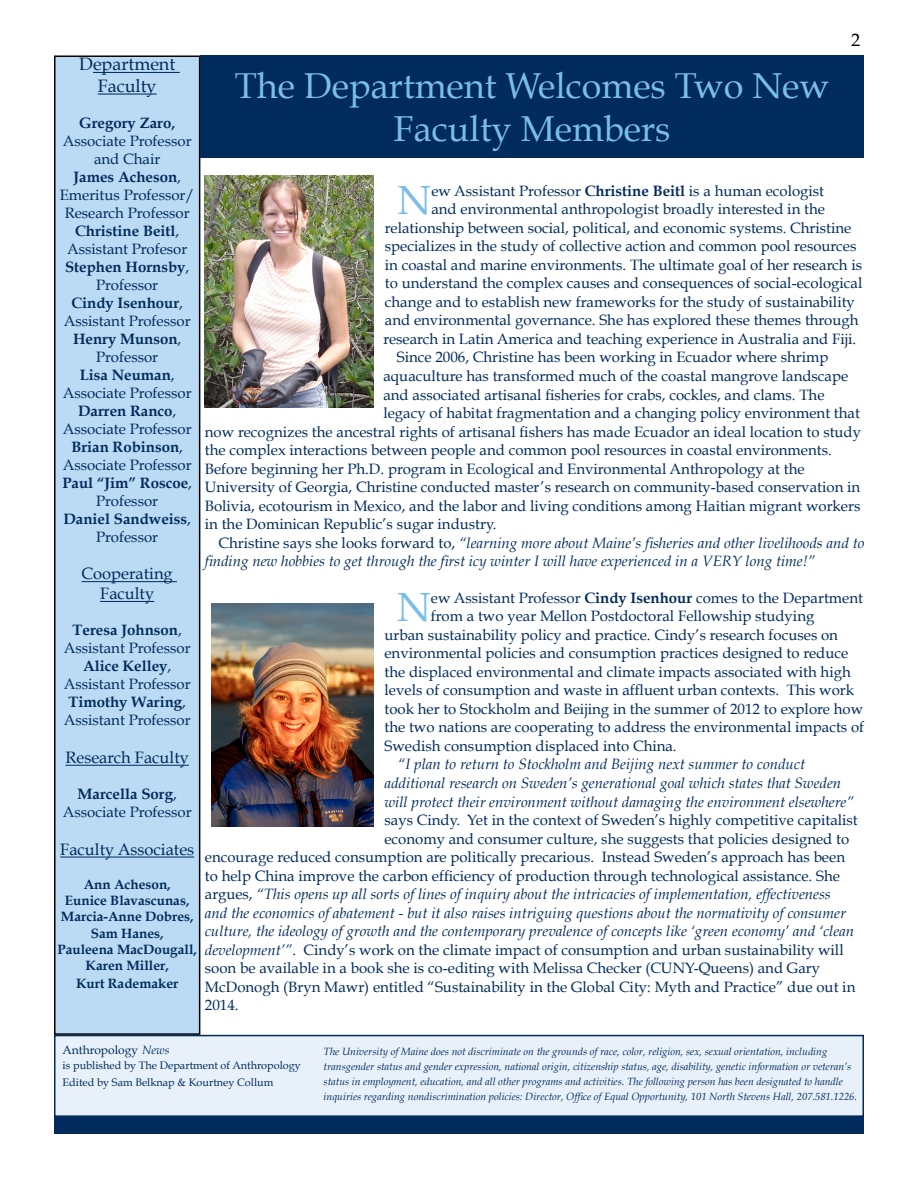
<style>
.page{position:relative;width:918px;height:1188px;background:#fff}
.page>*{position:absolute;margin:0;border:0;box-sizing:border-box;transform-origin:0 0}
.t1{font:40.8px "Book Antiqua";color:#79bde8}
.t2{font:36px/43.2px "Book Antiqua";color:#79bde8;text-align:center}
.t3{font:18px/21.6px "Book Antiqua";color:#002b5c;text-align:center}
.t4{font:18px "Book Antiqua";color:#000}
.t5{font:16.5px/19.8px "Book Antiqua";color:#002b5c;text-align:center}
.t6{font:15px/18px "Book Antiqua";color:#002b5c;text-align:center}
.t7{font:italic 15px/18.5px "Book Antiqua";color:#002b5c}
.t8{font:700 15px "Book Antiqua";color:#002b5c}
.t9{font:700 13.5px/16.2px "Book Antiqua";color:#002b5c;text-align:center}
.t10{font:12px "Book Antiqua";color:#002b5c}
.t11{font:10.8px/16.5px "Book Antiqua";color:#002b5c}
.t12{font:italic 10.5px/15px "Book Antiqua";color:#002b5c}
.s1{font-weight:700}
.s2{font-style:normal}
.s3{font-style:italic}
</style>
<div class="page">
<div style="left:54px;top:1035px;width:810px;height:82px;background:#e8f1fa;border:2px solid #002b5c"></div>
<div style="left:54px;top:1117px;width:810px;height:17px;background:#002b5c"></div>
<div style="left:55px;top:56px;width:145px;height:978px;background:#bbdaf3"></div>
<hr style="left:93px;top:72px;width:87px;height:1px;background:#002b5c">
<hr style="left:98px;top:94px;width:59px;height:1px;background:#002b5c">
<hr style="left:82px;top:581px;width:95px;height:1px;background:#002b5c">
<hr style="left:100px;top:601px;width:54px;height:1px;background:#002b5c">
<hr style="left:65px;top:765px;width:124px;height:1px;background:#002b5c">
<hr style="left:60px;top:857px;width:134px;height:1px;background:#002b5c">
<div style="left:54px;top:56px;width:146px;height:979px;border:2px solid #000"></div>
<img style="left:205px;top:175px;width:169px;height:232px">
<img style="left:212px;top:604px;width:162px;height:222px">
<div style="left:200px;top:56px;width:664px;height:102px;background:#002b5c"></div>
<p class="t4" style="left:851px;top:28px;width:10px">2</p>
<p class="t3" style="left:79px;top:53px;width:98px">Department<br>Faculty</p>
<p class="t8" style="left:79px;top:114px;width:97px">Gregory Zaro,</p>
<p class="t6" style="left:60px;top:132px;width:136px">Associate Professor and Chair<br><span class="s1">James Acheson</span>,<br>Emeritus Professor/<br>Research Professor<br><span class="s1">Christine Beitl</span>,<br>Assistant Profesor<br><span class="s1">Stephen Hornsby</span>,<br>Professor<br><span class="s1">Cindy Isenhour</span>,<br>Assistant Professor<br><span class="s1">Henry Munson</span>,<br>Professor<br><span class="s1">Lisa Neuman</span>,<br>Associate Professor<br><span class="s1">Darren Ranco</span>,<br>Associate Professor<br><span class="s1">Brian Robinson</span>,<br>Associate Professor<br><span class="s1">Paul “Jim” Roscoe</span>,<br>Professor<br><span class="s1">Daniel Sandweiss</span>,<br>Professor</p>
<p class="t5" style="left:82px;top:564px;width:93px">Cooperating<br>Faculty</p>
<p class="t6" style="left:64px;top:621px;width:128px"><span class="s1">Teresa Johnson</span>,<br>Assistant Professor<br><span class="s1">Alice Kelley</span>,<br>Assistant Professor<br><span class="s1">Timothy Waring</span>,<br>Assistant Professor</p>
<p class="t5" style="left:65px;top:748px;width:125px">Research Faculty</p>
<p class="t6" style="left:63px;top:785px;width:130px"><span class="s1">Marcella Sorg</span>,<br>Associate Professor</p>
<p class="t5" style="left:60px;top:839px;width:136px">Faculty Associates</p>
<p class="t9" style="left:57px;top:877px;width:141px">Ann Acheson,<br>Eunice Blavascunas,<br>Marcia-Anne Dobres,<br>Sam Hanes,<br>Pauleena MacDougall,<br>Karen Miller,</p>
<p class="t9" style="left:76px;top:976px;width:104px">Kurt Rademaker</p>
<h2 class="t2" style="left:235px;top:64px;width:596px">The Department Welcomes Two New<br>Faculty Members</h2>
<h1 class="t1" style="left:398px;top:175px;width:35px">N</h1>
<p class="t6" style="left:431px;top:182px;width:394px">ew Assistant Professor <span class="s1">Christine Beitl</span> is a human ecologist</p>
<p class="t6" style="left:431px;top:200px;width:395px">and environmental anthropologist broadly interested in the</p>
<p class="t6" style="left:385px;top:219px;width:468px">relationship between social, political, and economic systems. Christine</p>
<p class="t6" style="left:385px;top:237px;width:473px">specializes in the study of collective action and common pool resources</p>
<p class="t6" style="left:385px;top:256px;width:479px">in coastal and marine environments. The ultimate goal of her research is</p>
<p class="t6" style="left:385px;top:274px;width:479px">to understand the complex causes and consequences of social-ecological</p>
<p class="t6" style="left:385px;top:293px;width:472px">change and to establish new frameworks for the study of sustainability</p>
<p class="t6" style="left:385px;top:311px;width:475px">and environmental governance. She has explored these themes through</p>
<p class="t6" style="left:383px;top:330px;width:475px">research in Latin America and teaching experience in Australia and Fiji.</p>
<p class="t6" style="left:397px;top:348px;width:433px">Since 2006, Christine has been working in Ecuador where shrimp</p>
<p class="t6" style="left:383px;top:367px;width:466px">aquaculture has transformed much of the coastal mangrove landscape</p>
<p class="t6" style="left:383px;top:385px;width:443px">and associated artisanal fisheries for crabs, cockles, and clams. The</p>
<p class="t6" style="left:383px;top:404px;width:478px">legacy of habitat fragmentation and a changing policy environment that</p>
<p class="t6" style="left:205px;top:422px;width:658px">now recognizes the ancestral rights of artisanal fishers has made Ecuador an ideal location to study</p>
<p class="t6" style="left:205px;top:441px;width:628px">the complex interactions between people and common pool resources in coastal environments.</p>
<p class="t6" style="left:205px;top:460px;width:601px">Before beginning her Ph.D. program in Ecological and Environmental Anthropology at the</p>
<p class="t6" style="left:205px;top:478px;width:657px">University of Georgia, Christine conducted master’s research on community-based conservation in</p>
<p class="t6" style="left:205px;top:497px;width:657px">Bolivia, ecotourism in Mexico, and the labor and living conditions among Haitian migrant workers</p>
<p class="t6" style="left:205px;top:515px;width:293px">in the Dominican Republic’s sugar industry.</p>
<p class="t7" style="left:218px;top:534px;width:648px"><span class="s2">Christine says she looks forward to,</span> “learning more about Maine’s fisheries and other livelihoods and to</p>
<p class="t7" style="left:205px;top:552px;width:612px">finding new hobbies to get through the first icy winter I will have experienced in a VERY long time!”</p>
<h1 class="t1" style="left:397px;top:582px;width:35px">N</h1>
<p class="t6" style="left:431px;top:589px;width:434px">ew Assistant Professor <span class="s1">Cindy Isenhour</span> comes to the Department</p>
<p class="t6" style="left:431px;top:607px;width:385px">from a two year Mellon Postdoctoral Fellowship studying</p>
<p class="t6" style="left:384px;top:626px;width:455px">urban sustainability policy and practice. Cindy’s research focuses on</p>
<p class="t6" style="left:384px;top:644px;width:465px">environmental policies and consumption practices designed to reduce</p>
<p class="t6" style="left:384px;top:663px;width:468px">the displaced environmental and climate impacts associated with high</p>
<p class="t6" style="left:384px;top:681px;width:471px">levels of consumption and waste in affluent urban contexts. This work</p>
<p class="t6" style="left:384px;top:700px;width:480px">took her to Stockholm and Beijing in the summer of 2012 to explore how</p>
<p class="t6" style="left:384px;top:718px;width:481px">the two nations are cooperating to address the environmental impacts of</p>
<p class="t6" style="left:384px;top:737px;width:294px">Swedish consumption displaced into China.</p>
<p class="t7" style="left:384px;top:755px;width:471px;text-indent:14px">“I plan to return to Stockholm and Beijing next summer to conduct additional research on Sweden’s generational goal which states that Sweden will protect their environment without damaging the environment elsewhere”</p>
<p class="t6" style="left:384px;top:811px;width:475px">says Cindy. Yet in the context of Sweden’s highly competitive capitalist</p>
<p class="t6" style="left:384px;top:829px;width:466px">economy and consumer culture, she suggests that policies designed to</p>
<p class="t6" style="left:205px;top:848px;width:642px">encourage reduced consumption are politically precarious. Instead Sweden’s approach has been</p>
<p class="t6" style="left:205px;top:867px;width:637px">to help China improve the carbon efficiency of production through technological assistance. She</p>
<p class="t7" style="left:205px;top:885px;width:627px"><span class="s2">argues,</span> “This opens up all sorts of lines of inquiry about the intricacies of implementation, effectiveness</p>
<p class="t7" style="left:205px;top:904px;width:643px">and the economics of abatement - but it also raises intriguing questions about the normativity of consumer</p>
<p class="t7" style="left:205px;top:922px;width:651px">culture, the ideology of growth and the contemporary prevalence of concepts like ‘green economy’ and ‘clean</p>
<p class="t6" style="left:205px;top:941px;width:640px"><span class="s3">development’”</span>. Cindy’s work on the climate impact of consumption and urban sustainability will</p>
<p class="t6" style="left:205px;top:959px;width:617px">soon be available in a book she is co-editing with Melissa Checker (CUNY-Queens) and Gary</p>
<p class="t6" style="left:205px;top:978px;width:652px">McDonogh (Bryn Mawr) entitled “Sustainability in the Global City: Myth and Practice” due out in</p>
<p class="t6" style="left:205px;top:996px;width:35px">2014.</p>
<p class="t10" style="left:63px;top:1043px;width:108px">Anthropology <span class="s3">News</span></p>
<p class="t11" style="left:63px;top:1057px;width:240px">is published by The Department of Anthropology<br>Edited by Sam Belknap &amp; Kourtney Collum</p>
<p class="t12" style="left:324px;top:1044px;width:535px">The University of Maine does not discriminate on the grounds of race, color, religion, sex, sexual orientation, including transgender status and gender expression, national origin, citizenship status, age, disability, genetic information or veteran’s status in employment, education, and all other programs and activities. The following person has been designated to handle inquiries regarding nondiscrimination policies: Director, Office of Equal Opportunity, 101 North Stevens Hall, 207.581.1226.</p>
</div>
